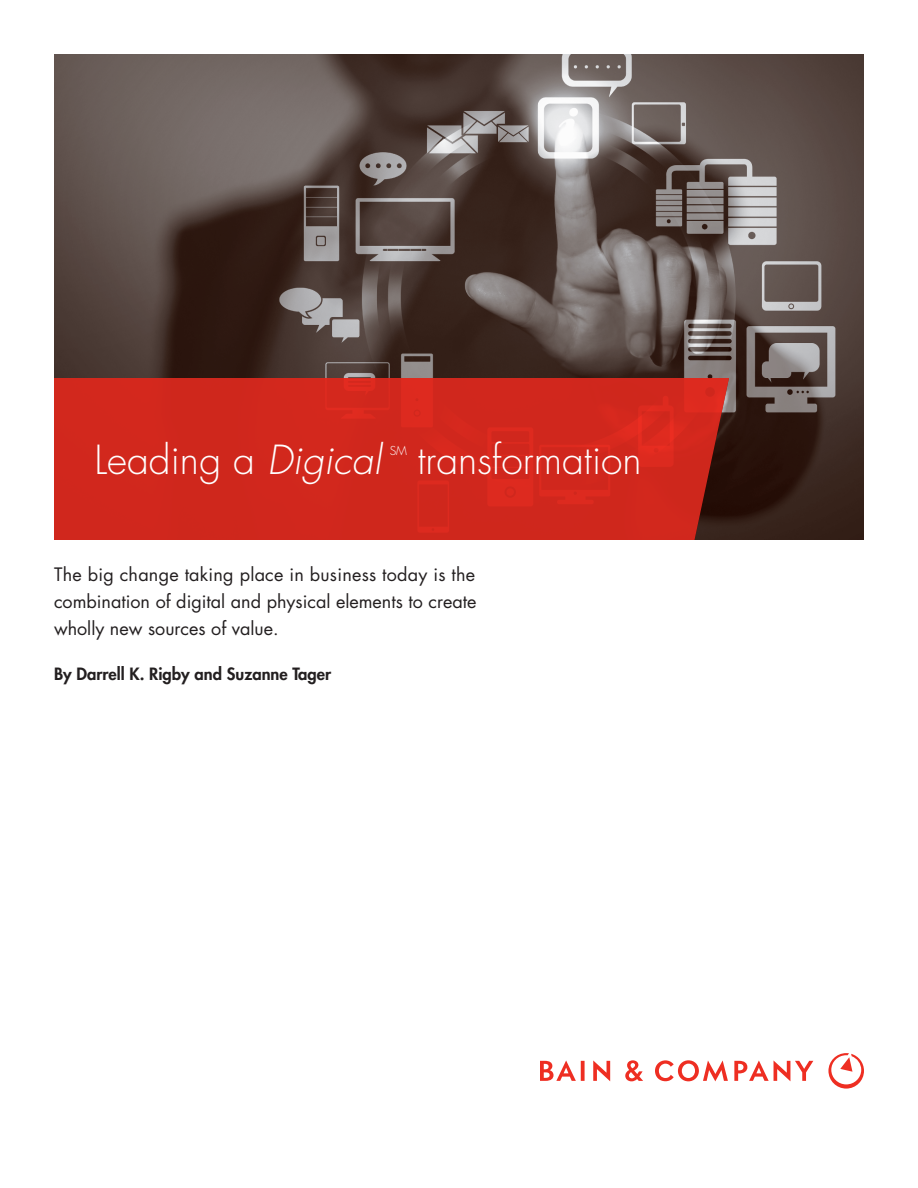
<style>
.page{position:relative;width:918px;height:1188px;background:#fff}
.page>*{position:absolute;margin:0;border:0;box-sizing:border-box;transform-origin:0 0}
.Headline{font:300 39px "Futura";color:#fff}
.Subtitle{font:18px/27px "Futura";color:#231f20;text-align:justify}
.Byline{font:800 16.5px "Futura";color:#231f20}
.Headline-2{font:300 12px "Futura";color:#fff}
.s1{font-style:italic}
</style>
<div class="page">
<img style="left:54px;top:54px;width:810px;height:486px">
<svg style="left:54px;top:378px;width:675px;height:162px;background:#d0271c"></svg>
<svg style="left:655px;top:1060px;width:73px;height:21px"></svg>
<svg style="left:593px;top:1060px;width:17px;height:21px"></svg>
<svg style="left:540px;top:1060px;width:45px;height:21px"></svg>
<svg style="left:625px;top:1060px;width:18px;height:21px"></svg>
<svg style="left:734px;top:1060px;width:79px;height:21px"></svg>
<svg style="left:828px;top:1053px;width:36px;height:36px"></svg>
<p class="Headline" style="left:94px;top:436px;width:549px">Leading a <span class="s1">Digical</span> transformation</p>
<p class="Headline-2" style="left:390px;top:443px;width:19px">SM</p>
<p class="Subtitle" style="left:54px;top:561px;width:424px">The big change taking place in business today is the combination of digital and physical elements to create wholly new sources of value.</p>
<p class="Byline" style="left:54px;top:663px;width:279px">By Darrell K. Rigby and Suzanne Tager</p>
</div>
